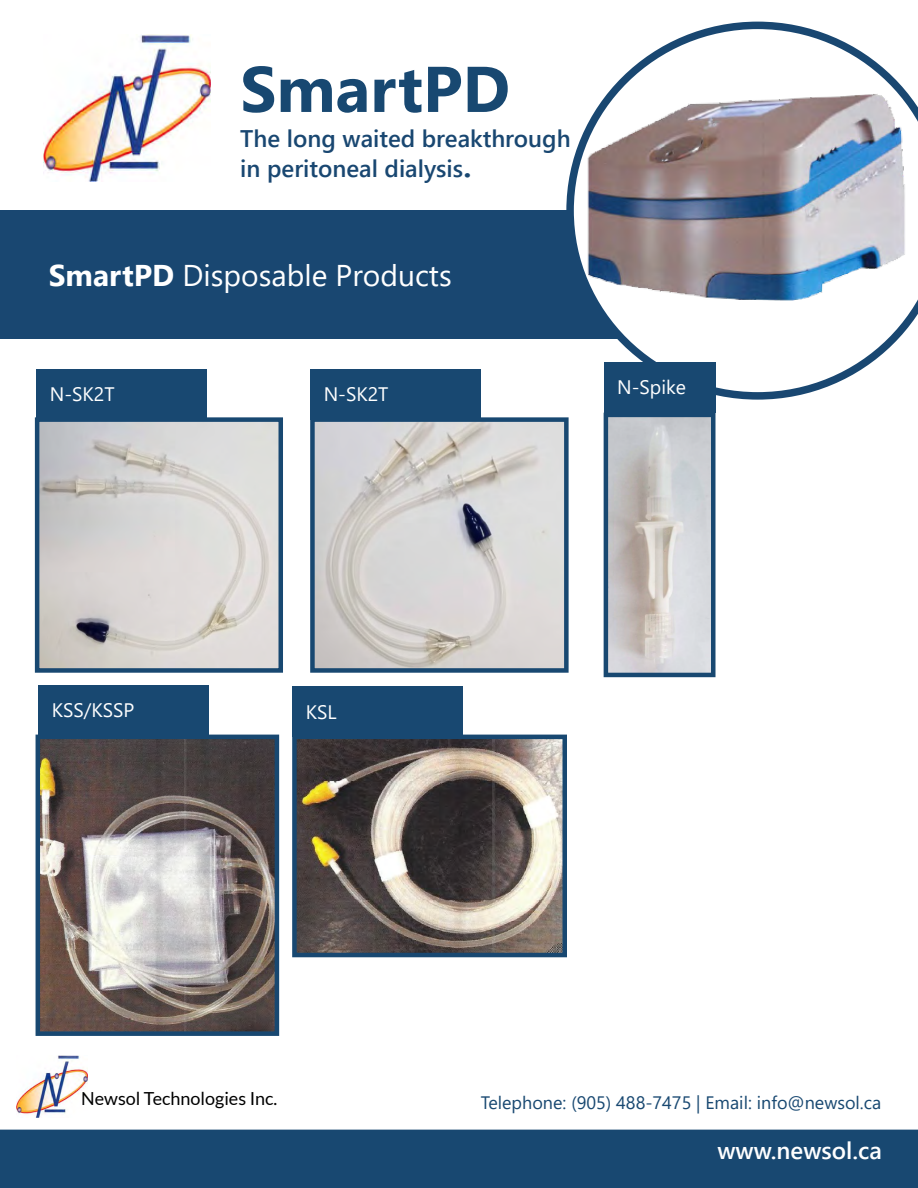
<style>
.page{position:relative;width:918px;height:1188px;background:#fff}
.page>*{position:absolute;margin:0;border:0;box-sizing:border-box;transform-origin:0 0}
.t1{font:700 64.5px "Segoe UI";color:#184871}
.t2{font:30px "Segoe UI";color:#fff}
.t3{font:600 24px/30px "Segoe UI";color:#194771}
.t4{font:600 24px "Segoe UI";color:#fff}
.t5{font:19.5px "Segoe UI";color:#fff}
.t6{font:18px "Segoe UI";color:#184871}
.t7{font:18px "Lato";color:#000}
.s1{font-size:36px}
.s2{font-weight:700}
</style>
<div class="page">
<img style="left:44px;top:35px;width:166px;height:146px">
<div style="left:0;top:211px;width:716px;height:128px;background:#194771"></div>
<svg style="left:566px;top:22px;width:352px;height:378px"></svg>
<div style="left:36px;top:369px;width:171px;height:51px;background:#184871"></div>
<img style="left:17px;top:1056px;width:70px;height:62px">
<img style="left:40px;top:422px;width:238px;height:246px">
<div style="left:35px;top:417px;width:248px;height:256px;border:4px solid #184871"></div>
<img style="left:315px;top:422px;width:249px;height:246px">
<div style="left:310px;top:417px;width:259px;height:256px;border:4px solid #184871"></div>
<img style="left:609px;top:418px;width:102px;height:254px">
<div style="left:604px;top:413px;width:112px;height:264px;border:4px solid #184871"></div>
<div style="left:310px;top:369px;width:171px;height:51px;background:#184871"></div>
<div style="left:604px;top:362px;width:112px;height:51px;background:#184871"></div>
<img style="left:41px;top:740px;width:233px;height:291px">
<div style="left:36px;top:735px;width:243px;height:301px;border:4px solid #184871"></div>
<img style="left:297px;top:740px;width:265px;height:212px">
<div style="left:292px;top:735px;width:275px;height:222px;border:4px solid #184871"></div>
<div style="left:38px;top:685px;width:171px;height:50px;background:#184871"></div>
<div style="left:292px;top:686px;width:171px;height:51px;background:#184871"></div>
<div style="left:0;top:1130px;width:918px;height:58px;background:#184871"></div>
<h1 class="t1" style="left:240px;top:28px;width:271px">SmartPD</h1>
<p class="t3" style="left:240px;top:121px;width:332px">The long waited breakthrough in peritoneal dialysis<span class="s1">.</span></p>
<p class="t2" style="left:49px;top:247px;width:404px"><span class="s2">SmartPD</span> Disposable Products</p>
<p class="t5" style="left:50px;top:376px;width:66px">N-SK2T</p>
<p class="t5" style="left:324px;top:376px;width:66px">N-SK2T</p>
<p class="t5" style="left:617px;top:369px;width:70px">N-Spike</p>
<p class="t5" style="left:52px;top:692px;width:84px">KSS/KSSP</p>
<p class="t5" style="left:306px;top:693px;width:32px">KSL</p>
<p class="t7" style="left:81px;top:1088px;width:198px">Newsol Technologies Inc.</p>
<p class="t6" style="left:481px;top:1086px;width:402px">Telephone: (905) 488-7475 | Email: info@newsol.ca</p>
<p class="t4" style="left:717px;top:1128px;width:166px">www.newsol.ca</p>
</div>
